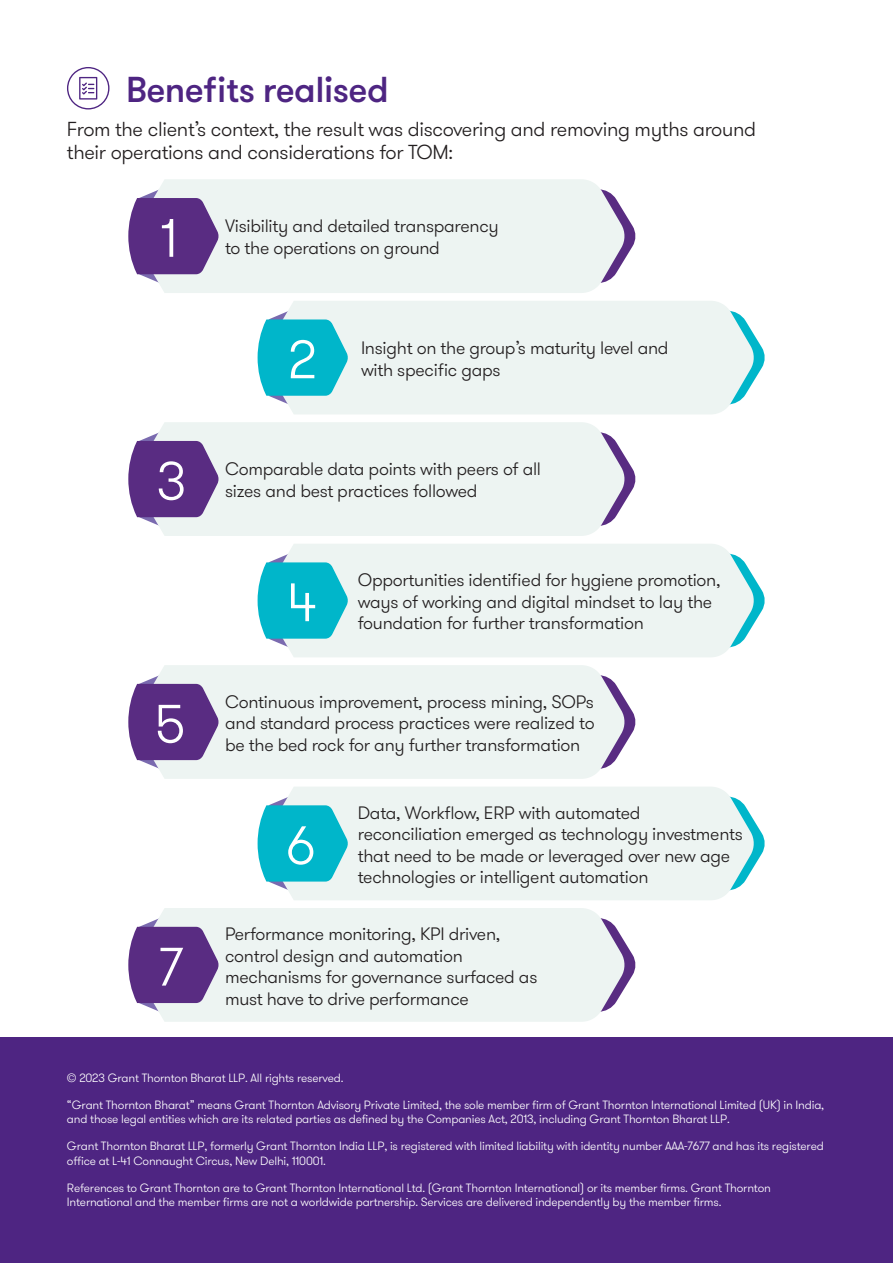
<style>
.page{position:relative;width:893px;height:1263px;background:#fff}
.page>*{position:absolute;margin:0;border:0;box-sizing:border-box;transform-origin:0 0}
._03_Heading_three_Light{font:300 54px "GT Walsheim Pro";color:#fff}
._03_Heading_three___Opening_Para{font:500 36px "GT Walsheim Pro";letter-spacing:-.015em;color:#4e2582}
._03_Heading_three_Light-2{font:300 20.25px/22.5px "GT Walsheim Pro";letter-spacing:-.015em;color:#231f20}
._03_Heading_three_Light-3{font:300 18px/21.6px "GT Walsheim Pro";letter-spacing:-.015em;color:#231f20}
._21_Body_text{font:300 12px/14.4px "GT Walsheim Pro";letter-spacing:-.015em;color:#fff}
</style>
<div class="page">
<div style="left:0;top:1037px;width:893px;height:226px;background:#4e2582"></div>
<svg style="left:67px;top:67px;width:42px;height:42px"></svg>
<svg style="left:625px;top:214px;width:11px;height:45px"></svg>
<div style="left:159px;top:179px;width:466px;height:114px;background:#edf4f2"></div>
<svg style="left:128px;top:189px;width:91px;height:94px;background:#8466a3"></svg>
<svg style="left:625px;top:456px;width:11px;height:46px"></svg>
<div style="left:159px;top:422px;width:466px;height:114px;background:#edf4f2"></div>
<svg style="left:128px;top:432px;width:91px;height:94px;background:#8466a3"></svg>
<svg style="left:625px;top:699px;width:11px;height:46px"></svg>
<div style="left:159px;top:665px;width:466px;height:114px;background:#edf4f2"></div>
<svg style="left:128px;top:675px;width:91px;height:94px;background:#8466a3"></svg>
<svg style="left:755px;top:336px;width:10px;height:43px"></svg>
<div style="left:288px;top:301px;width:467px;height:113px;background:#edf4f2"></div>
<svg style="left:258px;top:311px;width:90px;height:93px;background:#42c6d5"></svg>
<svg style="left:755px;top:579px;width:10px;height:43px"></svg>
<div style="left:288px;top:544px;width:467px;height:113px;background:#edf4f2"></div>
<svg style="left:258px;top:554px;width:90px;height:93px;background:#42c6d5"></svg>
<svg style="left:755px;top:822px;width:10px;height:43px"></svg>
<div style="left:288px;top:787px;width:467px;height:113px;background:#edf4f2"></div>
<svg style="left:258px;top:796px;width:90px;height:94px;background:#43c6d5"></svg>
<svg style="left:625px;top:942px;width:11px;height:46px"></svg>
<div style="left:159px;top:908px;width:466px;height:114px;background:#edf4f2"></div>
<svg style="left:128px;top:918px;width:91px;height:94px;background:#8466a3"></svg>
<p class="_03_Heading_three___Opening_Para" style="left:126px;top:67px;width:264px">Benefits realised</p>
<p class="_03_Heading_three_Light-2" style="left:67px;top:119px;width:691px">From the client’s context, the result was discovering and removing myths around their operations and considerations for TOM:</p>
<p class="_03_Heading_three_Light" style="left:160px;top:204px;width:19px">1</p>
<p class="_03_Heading_three_Light" style="left:157px;top:447px;width:31px">3</p>
<p class="_03_Heading_three_Light" style="left:154px;top:690px;width:33px">5</p>
<p class="_03_Heading_three_Light" style="left:158px;top:933px;width:26px">7</p>
<p class="_03_Heading_three_Light-3" style="left:225px;top:216px;width:275px">Visibility and detailed transparency</p>
<p class="_03_Heading_three_Light-3" style="left:225px;top:237px;width:216px">to the operations on ground</p>
<p class="_03_Heading_three_Light" style="left:288px;top:326px;width:30px">2</p>
<p class="_03_Heading_three_Light-3" style="left:361px;top:337px;width:309px">Insight on the group’s maturity level and</p>
<p class="_03_Heading_three_Light-3" style="left:361px;top:359px;width:141px">with specific gaps</p>
<p class="_03_Heading_three_Light-3" style="left:225px;top:459px;width:318px">Comparable data points with peers of all</p>
<p class="_03_Heading_three_Light-3" style="left:225px;top:480px;width:254px">sizes and best practices followed</p>
<p class="_03_Heading_three_Light" style="left:287px;top:568px;width:31px">4</p>
<p class="_03_Heading_three_Light-3" style="left:358px;top:570px;width:364px">Opportunities identified for hygiene promotion, ways of working and digital mindset to lay the</p>
<p class="_03_Heading_three_Light-3" style="left:358px;top:613px;width:288px">foundation for further transformation</p>
<p class="_03_Heading_three_Light-3" style="left:225px;top:691px;width:371px">Continuous improvement, process mining, SOPs and standard process practices were realized to</p>
<p class="_03_Heading_three_Light-3" style="left:225px;top:734px;width:357px">be the bed rock for any further transformation</p>
<p class="_03_Heading_three_Light" style="left:286px;top:811px;width:31px">6</p>
<p class="_03_Heading_three_Light-3" style="left:358px;top:802px;width:387px">Data, Workflow, ERP with automated reconciliation emerged as technology investments that need to be made or leveraged over new age technologies or intelligent automation</p>
<p class="_03_Heading_three_Light-3" style="left:225px;top:923px;width:314px">Performance monitoring, KPI driven, control design and automation mechanisms for governance surfaced as must have to drive performance</p>
<p class="_21_Body_text" style="left:67px;top:1070px;width:278px">© 2023 Grant Thornton Bharat LLP. All rights reserved.</p>
<p class="_21_Body_text" style="left:67px;top:1098px;width:759px">“Grant Thornton Bharat” means Grant Thornton Advisory Private Limited, the sole member firm of Grant Thornton International Limited (UK) in India, and those legal entities which are its related parties as defined by the Companies Act, 2013, including Grant Thornton Bharat LLP.</p>
<p class="_21_Body_text" style="left:67px;top:1139px;width:758px">Grant Thornton Bharat LLP, formerly Grant Thornton India LLP, is registered with limited liability with identity number AAA-7677 and has its registered office at L-41 Connaught Circus, New Delhi, 110001.</p>
<p class="_21_Body_text" style="left:67px;top:1181px;width:705px">References to Grant Thornton are to Grant Thornton International Ltd. (Grant Thornton International) or its member firms. Grant Thornton<br>International and the member firms are not a worldwide partnership. Services are delivered independently by the member firms.</p>
</div>
